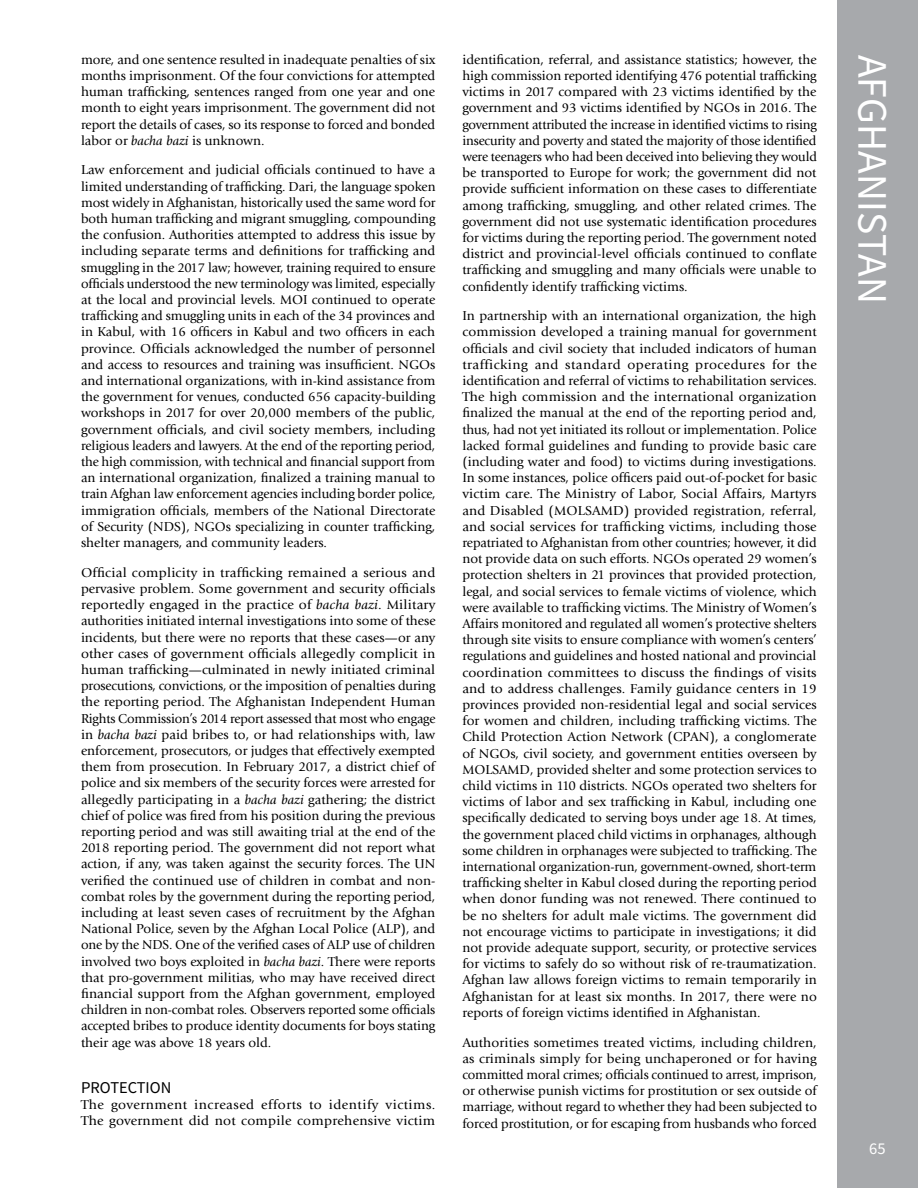
<style>
.page{position:relative;width:918px;height:1188px;background:#fff}
.page>*{position:absolute;margin:0;border:0;box-sizing:border-box;transform-origin:0 0}
.t1{font:42px "Source Sans Pro";letter-spacing:.005em;color:#fff}
.t2{font:16.5px "Source Sans Pro";color:#000}
.t3{font:16.5px "Source Sans Pro";color:#fff}
.t4{font:13.5px/16.2px "Giovanni Std";color:#000;text-align:justify}
.t5{font:13.5px/16.2px "Giovanni Std";letter-spacing:.02em;color:#000}
.s1{font-style:italic}
</style>
<div class="page">
<div style="left:837px;top:0;width:81px;height:1188px;background:#a7a9ac"></div>
<p class="t4" style="left:81px;top:51px;width:356px">more, and one sentence resulted in inadequate penalties of six</p>
<h1 class="t1" style="left:899px;top:55px;width:251px;rotate:90deg">AFGHANISTAN</h1>
<p class="t4" style="left:462px;top:51px;width:356px">identification, referral, and assistance statistics; however, the high commission reported identifying 476 potential trafficking victims in 2017 compared with 23 victims identified by the government and 93 victims identified by NGOs in 2016. The government attributed the increase in identified victims to rising insecurity and poverty and stated the majority of those identified were teenagers who had been deceived into believing they would be transported to Europe for work; the government did not provide sufficient information on these cases to differentiate among trafficking, smuggling, and other related crimes. The government did not use systematic identification procedures for victims during the reporting period. The government noted district and provincial-level officials continued to conflate trafficking and smuggling and many officials were unable to confidently identify trafficking victims.</p>
<p class="t4" style="left:462px;top:308px;width:356px">In partnership with an international organization, the high commission developed a training manual for government officials and civil society that included indicators of human trafficking and standard operating procedures for the identification and referral of victims to rehabilitation services.<br>The high commission and the international organization finalized the manual at the end of the reporting period and, thus, had not yet initiated its rollout or implementation. Police lacked formal guidelines and funding to provide basic care (including water and food) to victims during investigations.<br>In some instances, police officers paid out-of-pocket for basic victim care. The Ministry of Labor, Social Affairs, Martyrs and Disabled (MOLSAMD) provided registration, referral, and social services for trafficking victims, including those repatriated to Afghanistan from other countries; however, it did not provide data on such efforts. NGOs operated 29 women’s protection shelters in 21 provinces that provided protection, legal, and social services to female victims of violence, which were available to trafficking victims. The Ministry of Women’s Affairs monitored and regulated all women’s protective shelters through site visits to ensure compliance with women’s centers’ regulations and guidelines and hosted national and provincial coordination committees to discuss the findings of visits and to address challenges. Family guidance centers in 19 provinces provided non-residential legal and social services for women and children, including trafficking victims. The Child Protection Action Network (CPAN), a conglomerate of NGOs, civil society, and government entities overseen by MOLSAMD, provided shelter and some protection services to child victims in 110 districts. NGOs operated two shelters for victims of labor and sex trafficking in Kabul, including one specifically dedicated to serving boys under age 18. At times, the government placed child victims in orphanages, although some children in orphanages were subjected to trafficking. The international organization-run, government-owned, short-term trafficking shelter in Kabul closed during the reporting period when donor funding was not renewed. There continued to be no shelters for adult male victims. The government did not encourage victims to participate in investigations; it did not provide adequate support, security, or protective services for victims to safely do so without risk of re-traumatization.<br>Afghan law allows foreign victims to remain temporarily in Afghanistan for at least six months. In 2017, there were no reports of foreign victims identified in Afghanistan.</p>
<p class="t4" style="left:462px;top:1034px;width:356px">Authorities sometimes treated victims, including children, as criminals simply for being unchaperoned or for having committed moral crimes; officials continued to arrest, imprison, or otherwise punish victims for prostitution or sex outside of marriage, without regard to whether they had been subjected to forced prostitution, or for escaping from husbands who forced</p>
<p class="t4" style="left:81px;top:68px;width:356px">months imprisonment. Of the four convictions for attempted human trafficking, sentences ranged from one year and one month to eight years imprisonment. The government did not report the details of cases, so its response to forced and bonded labor or <span class="s1">bacha bazi</span> is unknown.</p>
<p class="t4" style="left:81px;top:162px;width:356px">Law enforcement and judicial officials continued to have a limited understanding of trafficking. Dari, the language spoken most widely in Afghanistan, historically used the same word for both human trafficking and migrant smuggling, compounding the confusion. Authorities attempted to address this issue by including separate terms and definitions for trafficking and smuggling in the 2017 law; however, training required to ensure officials understood the new terminology was limited, especially at the local and provincial levels. MOI continued to operate trafficking and smuggling units in each of the 34 provinces and in Kabul, with 16 officers in Kabul and two officers in each province. Officials acknowledged the number of personnel and access to resources and training was insufficient. NGOs and international organizations, with in-kind assistance from the government for venues, conducted 656 capacity-building workshops in 2017 for over 20,000 members of the public, government officials, and civil society members, including religious leaders and lawyers. At the end of the reporting period, the high commission, with technical and financial support from an international organization, finalized a training manual to train Afghan law enforcement agencies including border police, immigration officials, members of the National Directorate of Security (NDS), NGOs specializing in counter trafficking, shelter managers, and community leaders.</p>
<p class="t4" style="left:81px;top:564px;width:356px">Official complicity in trafficking remained a serious and pervasive problem. Some government and security officials reportedly engaged in the practice of <span class="s1">bacha bazi</span>. Military authorities initiated internal investigations into some of these incidents, but there were no reports that these cases—or any other cases of government officials allegedly complicit in human trafficking—culminated in newly initiated criminal prosecutions, convictions, or the imposition of penalties during the reporting period. The Afghanistan Independent Human Rights Commission’s 2014 report assessed that most who engage in <span class="s1">bacha bazi</span> paid bribes to, or had relationships with, law enforcement, prosecutors, or judges that effectively exempted them from prosecution. In February 2017, a district chief of police and six members of the security forces were arrested for allegedly participating in a <span class="s1">bacha bazi</span> gathering; the district chief of police was fired from his position during the previous reporting period and was still awaiting trial at the end of the 2018 reporting period. The government did not report what action, if any, was taken against the security forces. The UN verified the continued use of children in combat and non&shy;combat roles by the government during the reporting period, including at least seven cases of recruitment by the Afghan National Police, seven by the Afghan Local Police (ALP), and one by the NDS. One of the verified cases of ALP use of children involved two boys exploited in <span class="s1">bacha bazi</span>. There were reports that pro-government militias, who may have received direct financial support from the Afghan government, employed children in non-combat roles. Observers reported some officials accepted bribes to produce identity documents for boys stating their age was above 18 years old.</p>
<p class="t2" style="left:81px;top:1077px;width:92px">PROTECTION</p>
<p class="t5" style="left:81px;top:1097px;width:356px">The government increased efforts to identify victims.<br>The government did not compile comprehensive victim</p>
<p class="t3" style="left:869px;top:1138px;width:18px">65</p>
</div>
